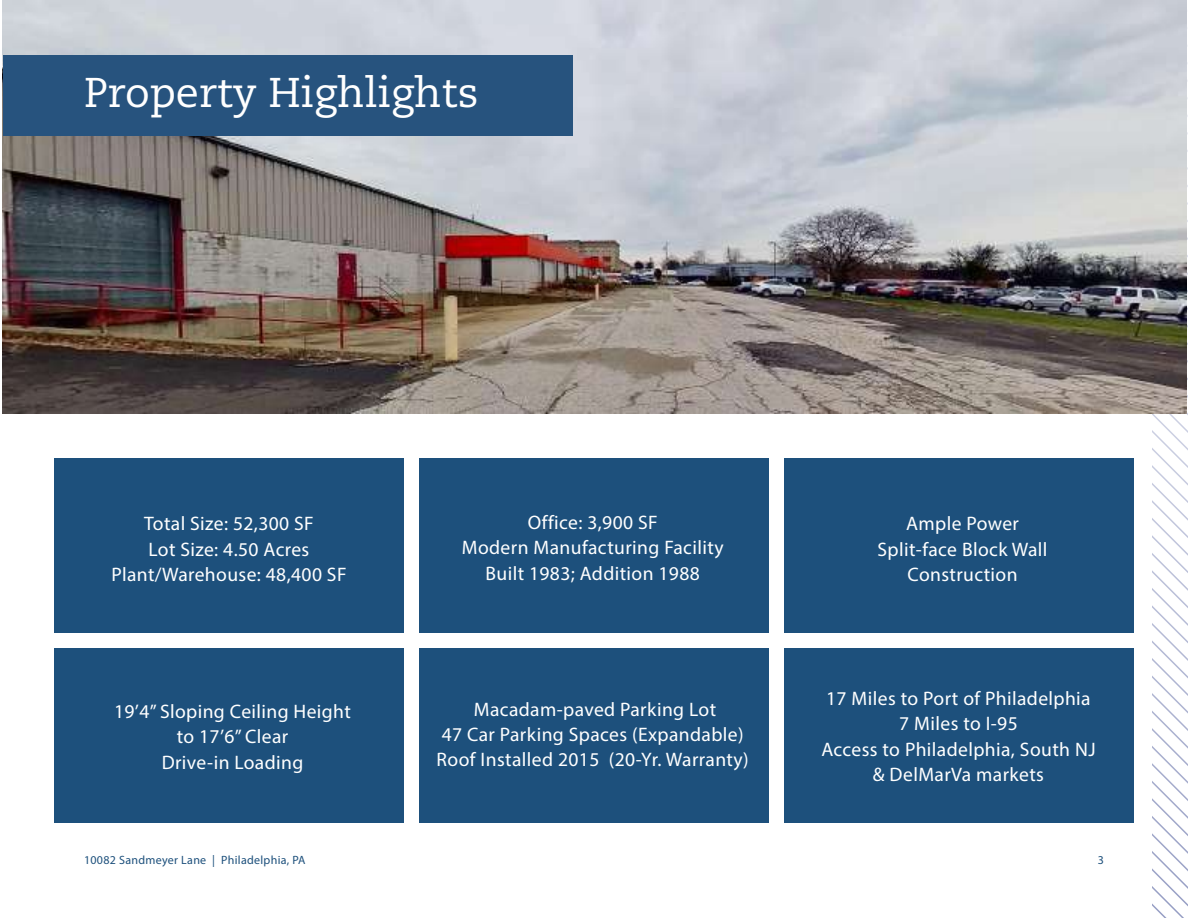
<style>
.page{position:relative;width:1188px;height:918px;background:#fff}
.page>*{position:absolute;margin:0;border:0;box-sizing:border-box;transform-origin:0 0}
.t1{font:41.55px "Caecilia LT Pro 55 Roman";color:#fff}
.t2{font:19.5px/25.5px "Myriad Pro";letter-spacing:.02em;color:#fff;text-align:center}
.t3{font:12px "Myriad Pro";letter-spacing:.025em;color:#1d507c}
</style>
<div class="page">
<svg style="left:1152px;top:63px;width:36px;height:855px"></svg>
<img style="left:3px;top:0;width:1184px;height:414px">
<div style="left:54px;top:648px;width:350px;height:175px;background:#1d507c"></div>
<div style="left:419px;top:648px;width:350px;height:175px;background:#1d507c"></div>
<div style="left:784px;top:648px;width:350px;height:175px;background:#1d507c"></div>
<div style="left:3px;top:56px;width:569px;height:80px;background:#27537e"></div>
<div style="left:54px;top:458px;width:350px;height:175px;background:#1d507c"></div>
<div style="left:419px;top:458px;width:350px;height:175px;background:#1d507c"></div>
<div style="left:784px;top:458px;width:350px;height:175px;background:#1d507c"></div>
<h1 class="t1" style="left:84px;top:65px;width:396px">Property Highlights</h1>
<p class="t2" style="left:111px;top:511px;width:237px">Total Size: 52,300 SF<br>Lot Size: 4.50 Acres<br>Plant/Warehouse: 48,400 SF</p>
<p class="t2" style="left:462px;top:509px;width:263px">Office: 3,900 SF<br>Modern Manufacturing Facility<br>Built 1983; Addition 1988</p>
<p class="t2" style="left:878px;top:511px;width:171px">Ample Power<br>Split-face Block Wall<br>Construction</p>
<p class="t2" style="left:114px;top:698px;width:238px">19’4” Sloping Ceiling Height to 17’6” Clear<br>Drive-in Loading</p>
<p class="t2" style="left:437px;top:696px;width:314px">Macadam-paved Parking Lot<br>47 Car Parking Spaces (Expandable)<br>Roof Installed 2015 (20-Yr. Warranty)</p>
<p class="t2" style="left:821px;top:685px;width:276px">17 Miles to Port of Philadelphia<br>7 Miles to I-95<br>Access to Philadelphia, South NJ &amp; DelMarVa markets</p>
<p class="t3" style="left:84px;top:852px;width:223px">10082 Sandmeyer Lane | Philadelphia, PA</p>
<p class="t3" style="left:1098px;top:853px;width:8px">3</p>
</div>
